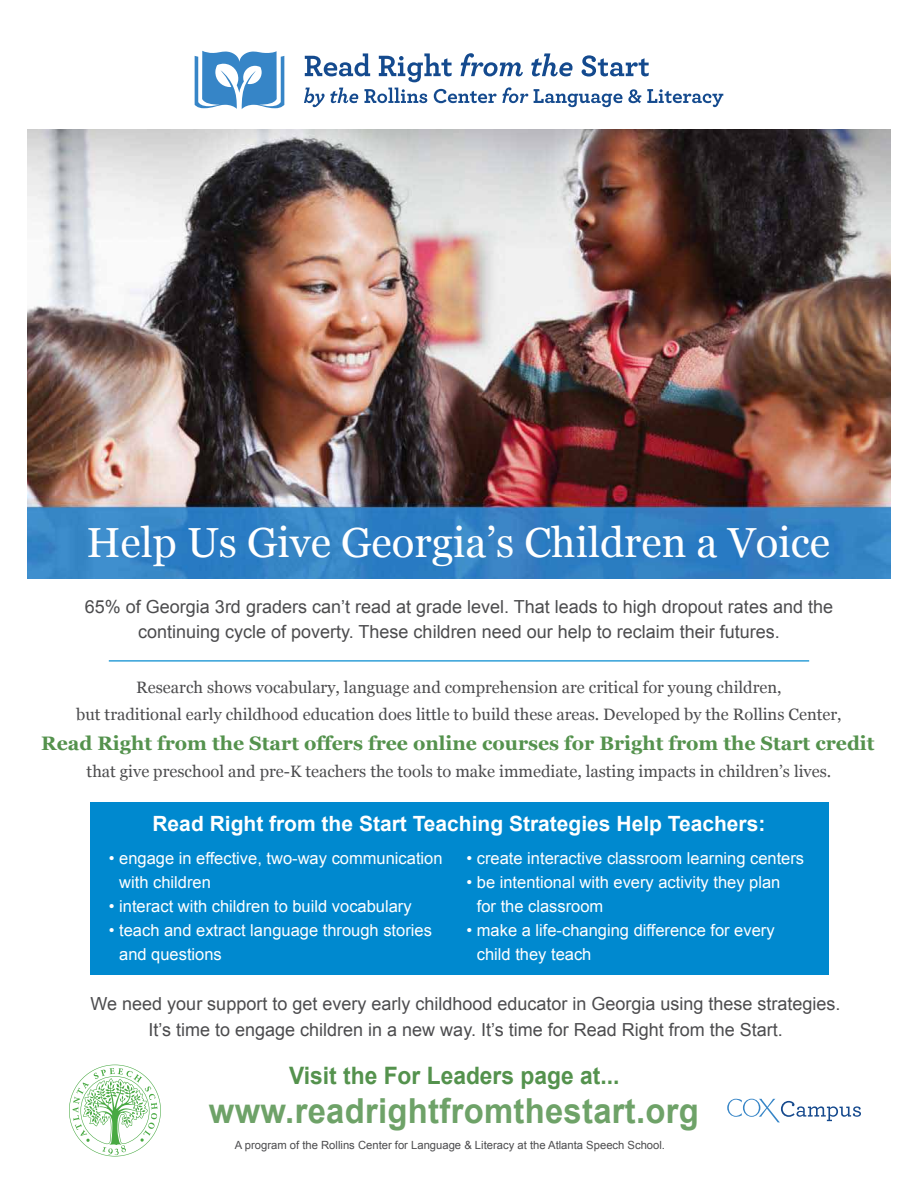
<style>
.page{position:relative;width:918px;height:1188px;background:#fff}
.page>*{position:absolute;margin:0;border:0;box-sizing:border-box;transform-origin:0 0}
.t1{font:42px "Georgia";color:#fff}
.t2{font:700 34.5px "Arial";letter-spacing:.01em;color:#6ea268;scale:.95 1}
.t3{font:700 24px "Arial";color:#54924d;scale:.95 1}
.t4{font:700 21px "Arial";color:#fff}
.t5{font:700 19.5px "Georgia";color:#54924d}
.t6{font:18px/25.5px "Arial";color:#4c4c4e;text-align:center}
.t7{font:16.5px/24px "Arial";color:#fff}
.t8{font:16.5px/27px "Georgia";color:#4c4c4e;text-align:center}
.t9{font:11.25px "Arial";color:#4c4c4e}
</style>
<div class="page">
<div style="left:90px;top:803px;width:738px;height:172px;background:#0089cf"></div>
<svg style="left:727px;top:1099px;width:134px;height:23px"></svg>
<svg style="left:304px;top:53px;width:419px;height:54px"></svg>
<svg style="left:195px;top:51px;width:89px;height:58px"></svg>
<img style="left:27px;top:129px;width:864px;height:450px">
<hr style="left:109px;top:660px;width:700px;height:2px;background:#0089cf">
<svg style="left:69px;top:1065px;width:92px;height:91px"></svg>
<h1 class="t1" style="left:86px;top:512px;width:745px">Help Us Give Georgia’s Children a Voice</h1>
<p class="t6" style="left:85px;top:594px;width:750px">65% of Georgia 3rd graders can’t read at grade level. That leads to high dropout rates and the continuing cycle of poverty. These children need our help to reclaim their futures.</p>
<p class="t8" style="left:76px;top:673px;width:767px">Research shows vocabulary, language and comprehension are critical for young children,<br>but traditional early childhood education does little to build these areas. Developed by the Rollins Center,</p>
<p class="t5" style="left:41px;top:729px;width:835px">Read Right from the Start offers free online courses for Bright from the Start credit</p>
<p class="t8" style="left:87px;top:757px;width:746px">that give preschool and pre-K teachers the tools to make immediate, lasting impacts in children’s lives.</p>
<p class="t4" style="left:152px;top:810px;width:615px">Read Right from the Start Teaching Strategies Help Teachers:</p>
<p class="t7" style="left:119px;top:846px;width:325px;text-indent:-10px">• engage in effective, two-way communication with children</p>
<p class="t7" style="left:109px;top:894px;width:304px">• interact with children to build vocabulary</p>
<p class="t7" style="left:119px;top:918px;width:314px;text-indent:-10px">• teach and extract language through stories and questions</p>
<p class="t7" style="left:466px;top:846px;width:339px">• create interactive classroom learning centers</p>
<p class="t7" style="left:477px;top:870px;width:305px;text-indent:-10px">• be intentional with every activity they plan for the classroom</p>
<p class="t7" style="left:477px;top:918px;width:299px;text-indent:-10px">• make a life-changing difference for every child they teach</p>
<p class="t6" style="left:91px;top:992px;width:752px">We need your support to get every early childhood educator in Georgia using these strategies.<br>It’s time to engage children in a new way. It’s time for Read Right from the Start.</p>
<h3 class="t3" style="left:289px;top:1060px;width:349px">Visit the For Leaders page at...</h3>
<h2 class="t2" style="left:209px;top:1088px;width:517px">www.readrightfromthestart.org</h2>
<p class="t9" style="left:235px;top:1138px;width:432px">A program of the Rollins Center for Language &amp; Literacy at the Atlanta Speech School.</p>
</div>
